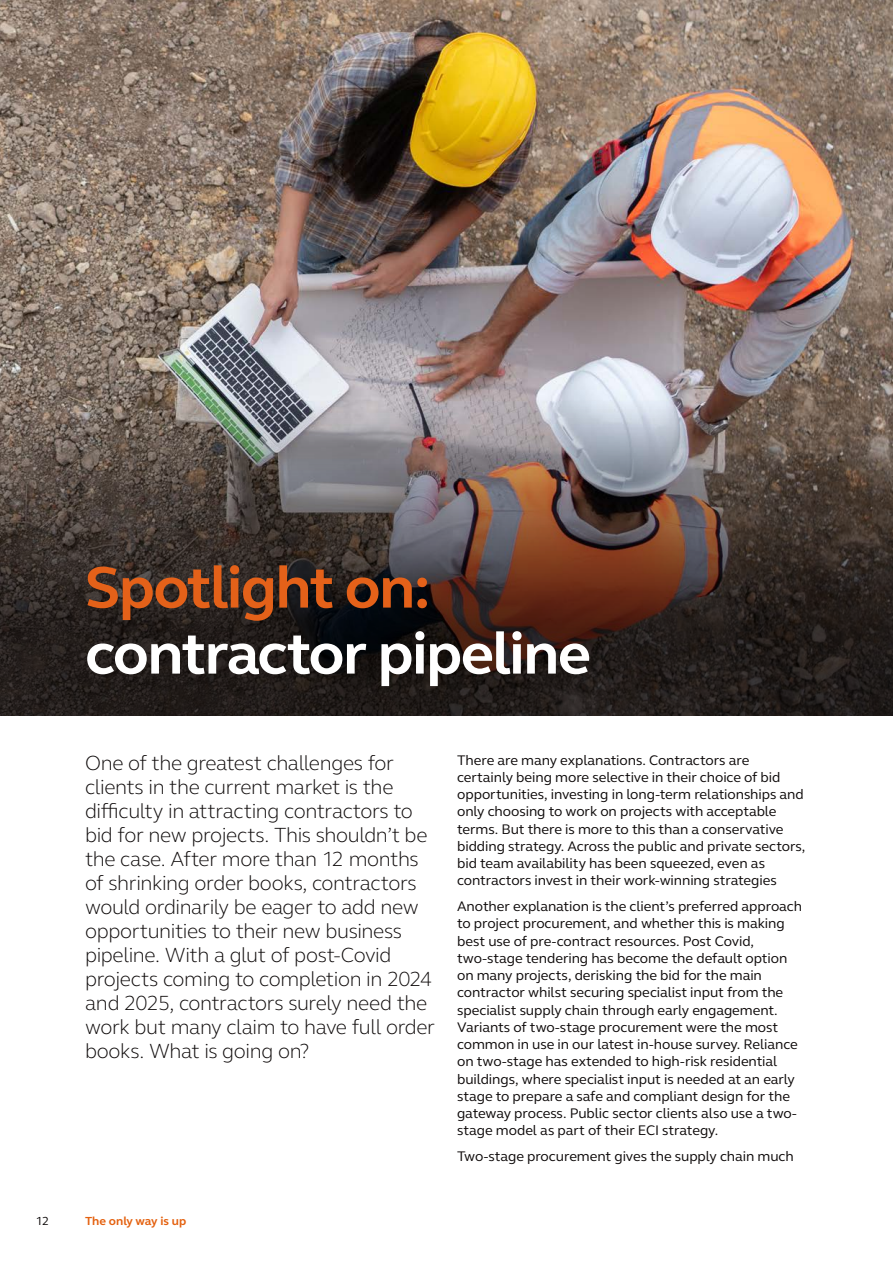
<style>
.page{position:relative;width:893px;height:1263px;background:#fff}
.page>*{position:absolute;margin:0;border:0;box-sizing:border-box;transform-origin:0 0}
.SECETION_START_title{font:700 60px/66px "FS Elliot Pro";letter-spacing:-.025em;color:#fff}
.Intro___14_16{font:300 21px/24px "FS Elliot Pro";letter-spacing:-.02em;color:#0c0808}
.Body_Copy___9_5_11_5{font:14.25px/17.2px "FS Elliot Pro";letter-spacing:-.005em;color:#0c0808}
.t1{font:700 12px "FS Elliot Pro";color:#e4610f}
.t2{font:12px "FS Elliot Pro";color:#0c0808}
.s1{color:#e46119}
</style>
<div class="page">
<img style="left:0;top:0;width:893px;height:212px">
<img style="left:0;top:212px;width:893px;height:504px">
<p class="SECETION_START_title" style="left:85px;top:553px;width:507px"><span class="s1">Spotlight on: </span>contractor pipeline</p>
<p class="Intro___14_16" style="left:85px;top:750px;width:352px">One of the greatest challenges for clients in the current market is the difficulty in attracting contractors to bid for new projects. This shouldn’t be the case. After more than 12 months of shrinking order books, contractors would ordinarily be eager to add new opportunities to their new business pipeline. With a glut of post-Covid projects coming to completion in 2024 and 2025, contractors surely need the work but many claim to have full order books. What is going on?</p>
<p class="Body_Copy___9_5_11_5" style="left:457px;top:751px;width:350px">There are many explanations. Contractors are certainly being more selective in their choice of bid opportunities, investing in long-term relationships and only choosing to work on projects with acceptable terms. But there is more to this than a conservative bidding strategy. Across the public and private sectors, bid team availability has been squeezed, even as contractors invest in their work-winning strategies</p>
<p class="Body_Copy___9_5_11_5" style="left:457px;top:897px;width:346px">Another explanation is the client’s preferred approach to project procurement, and whether this is making best use of pre-contract resources. Post Covid, two-stage tendering has become the default option on many projects, derisking the bid for the main contractor whilst securing specialist input from the specialist supply chain through early engagement.<br>Variants of two-stage procurement were the most common in use in our latest in-house survey. Reliance on two-stage has extended to high-risk residential buildings, where specialist input is needed at an early stage to prepare a safe and compliant design for the gateway process. Public sector clients also use a two&shy;stage model as part of their ECI strategy.</p>
<p class="Body_Copy___9_5_11_5" style="left:457px;top:1147px;width:338px">Two-stage procurement gives the supply chain much</p>
<p class="t2" style="left:36px;top:1213px;width:15px">12</p>
<p class="t1" style="left:85px;top:1213px;width:103px">The only way is up</p>
</div>
